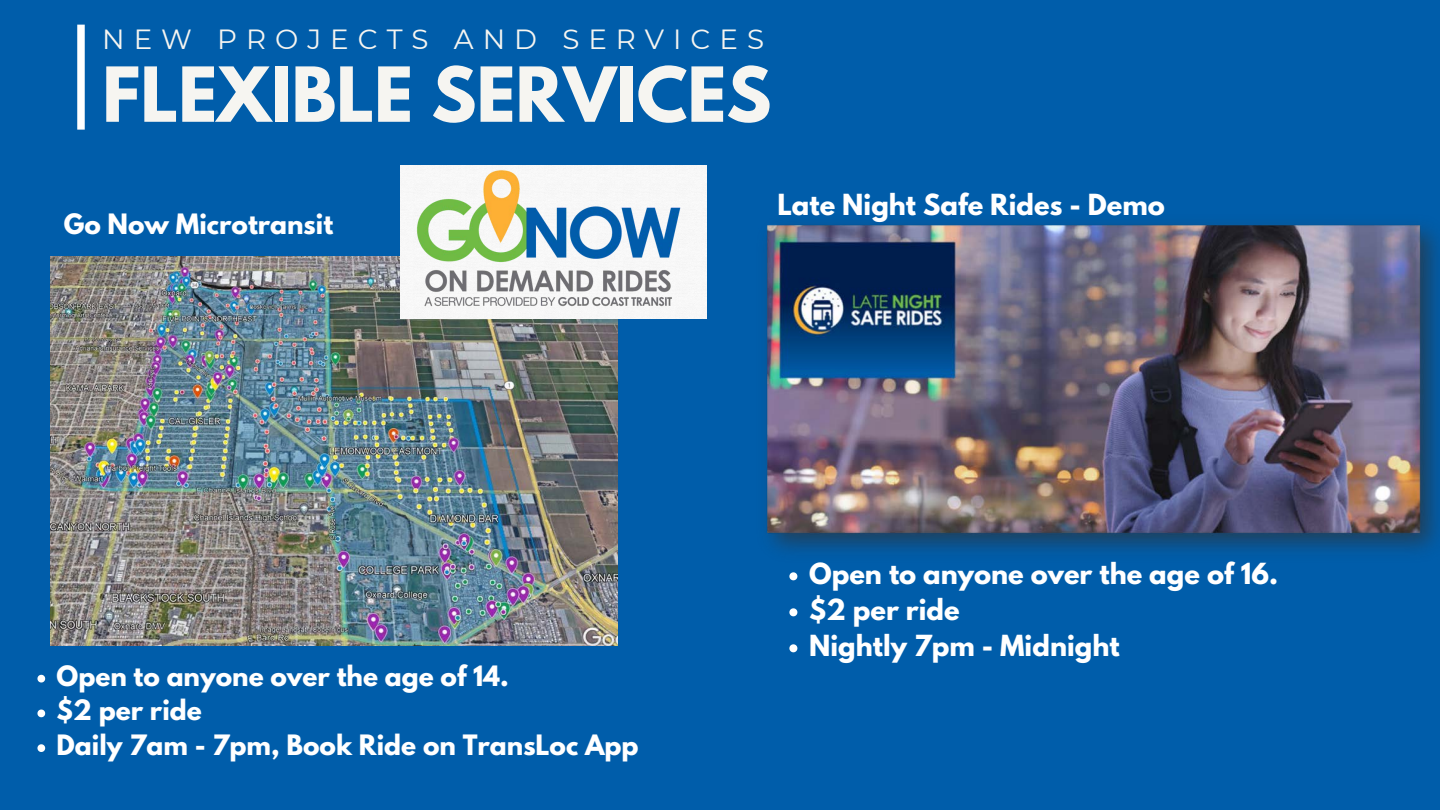
<style>
.page{position:relative;width:1440px;height:810px;background:#005daa}
.page>*{position:absolute;margin:0;border:0;box-sizing:border-box;transform-origin:0 0}
.t1{font:700 67.1px "League Spartan";color:#f6f5f1}
.t2{font:27.7px "Montserrat";letter-spacing:.325em;color:#f6f5f1}
.t3{font:700 25.8px "League Spartan";color:#fff}
.t4{font:700 24.9px "League Spartan";color:#fff}
</style>
<div class="page">
<div style="left:77px;top:25px;width:8px;height:105px;background:#fff"></div>
<img style="left:766px;top:224px;width:673px;height:328px">
<svg style="left:789px;top:572px;width:8px;height:8px"></svg>
<svg style="left:789px;top:608px;width:8px;height:8px"></svg>
<svg style="left:789px;top:644px;width:8px;height:8px"></svg>
<img style="left:50px;top:257px;width:567px;height:388px">
<div style="left:400px;top:166px;width:307px;height:152px;background:#f7f7f7"></div>
<img style="left:407px;top:165px;width:300px;height:151px">
<svg style="left:37px;top:675px;width:8px;height:8px"></svg>
<svg style="left:37px;top:710px;width:8px;height:7px"></svg>
<svg style="left:37px;top:744px;width:8px;height:8px"></svg>
<p class="t2" style="left:102px;top:23px;width:663px">NEW PROJECTS AND SERVICES</p>
<p class="t1" style="left:102px;top:61px;width:671px">FLEXIBLE SERVICES</p>
<p class="t4" style="left:64px;top:211px;width:271px">Go Now Microtransit</p>
<p class="t3" style="left:777px;top:191px;width:389px">Late Night Safe Rides - Demo</p>
<p class="t4" style="left:57px;top:663px;width:454px">Open to anyone over the age of 14.</p>
<p class="t4" style="left:57px;top:698px;width:147px">$2 per ride</p>
<p class="t4" style="left:57px;top:733px;width:583px">Daily 7am - 7pm, Book Ride on TransLoc App</p>
<p class="t3" style="left:809px;top:560px;width:470px">Open to anyone over the age of 16.</p>
<p class="t3" style="left:809px;top:596px;width:152px">$2 per ride</p>
<p class="t3" style="left:809px;top:632px;width:312px">Nightly 7pm - Midnight</p>
</div>
